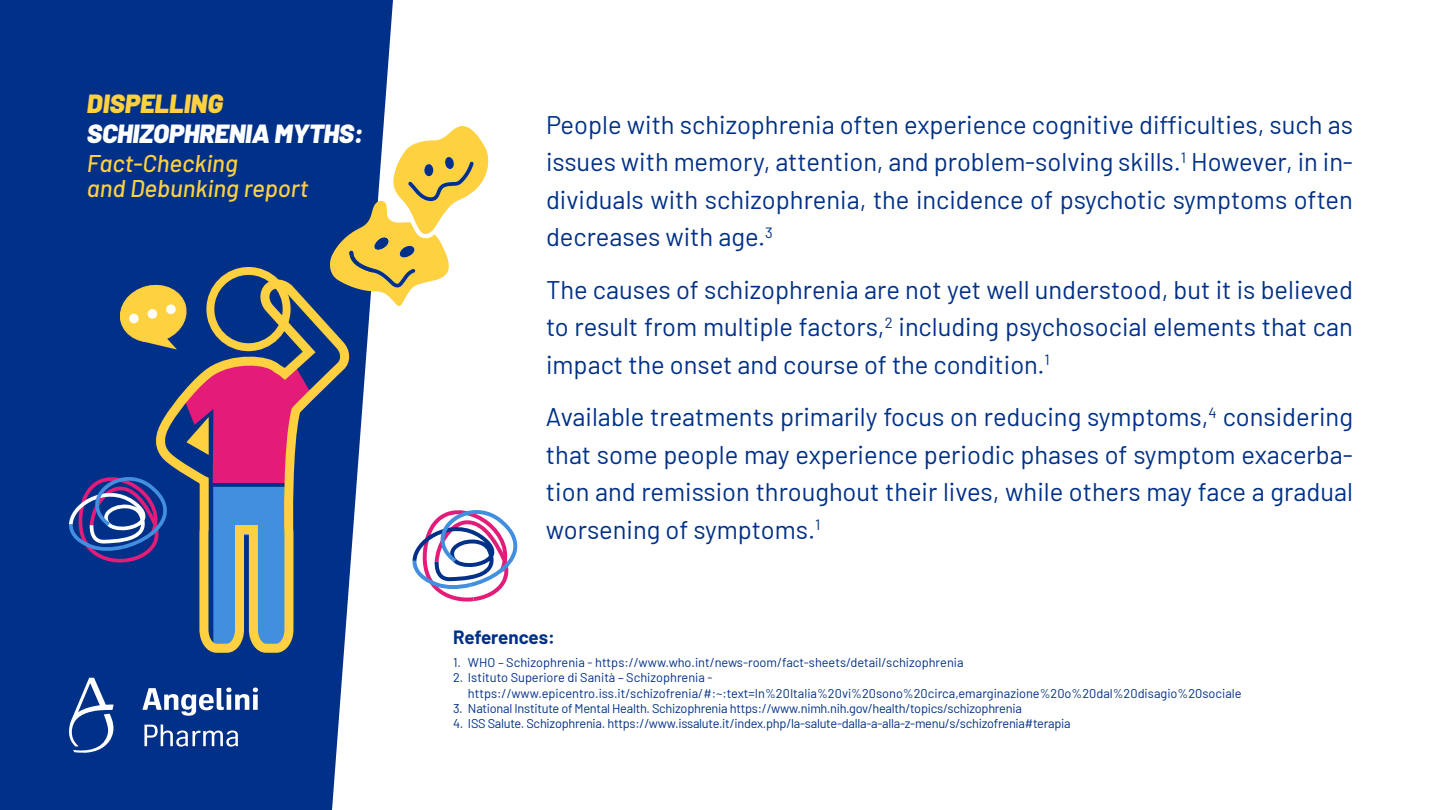
<style>
.page{position:relative;width:1440px;height:810px;background:#fff}
.page>*{position:absolute;margin:0;border:0;box-sizing:border-box;transform-origin:0 0}
.t1{font:italic 900 26.25px "Barlow";letter-spacing:-.01em;color:#fff}
.t2{font:italic 900 26.25px "Barlow";color:#fed141}
.t3{font:25.5px/37.5px "Barlow";color:#003087;text-align:justify}
.t4{font:italic 500 24.15px/24.8px "Barlow";color:#fed141}
.t5{font:700 18.75px "Barlow";letter-spacing:-.005em;color:#003087}
.t6{font:12.75px/15.3px "Barlow";letter-spacing:-.005em;color:#003087}
</style>
<div class="page">
<svg style="left:0;top:0;width:393px;height:810px;background:#184492"></svg>
<svg style="left:67px;top:678px;width:47px;height:75px"></svg>
<svg style="left:142px;top:688px;width:116px;height:28px"></svg>
<svg style="left:144px;top:724px;width:94px;height:23px"></svg>
<svg style="left:151px;top:271px;width:208px;height:386px;background:#565884"></svg>
<svg style="left:117px;top:282px;width:72px;height:67px;background:#a39962"></svg>
<svg style="left:412px;top:510px;width:106px;height:92px"></svg>
<svg style="left:69px;top:472px;width:99px;height:91px;background:#3d4c9a"></svg>
<svg style="left:330px;top:126px;width:159px;height:180px"></svg>
<p class="t2" style="left:87px;top:84px;width:137px">DISPELLING</p>
<p class="t1" style="left:87px;top:114px;width:278px">SCHIZOPHRENIA MYTHS:</p>
<p class="t4" style="left:87px;top:149px;width:223px">Fact-Checking<br>and Debunking report</p>
<p class="t3" style="left:546px;top:104px;width:809px">People with schizophrenia often experience cognitive difficulties, such as issues with memory, attention, and problem-solving skills.<sup>1</sup> However, in in&shy;dividuals with schizophrenia, the incidence of psychotic symptoms often decreases with age.<sup>3</sup></p>
<p class="t3" style="left:546px;top:269px;width:808px">The causes of schizophrenia are not yet well understood, but it is believed to result from multiple factors,<sup>2</sup> including psychosocial elements that can impact the onset and course of the condition.<sup>1</sup></p>
<p class="t3" style="left:546px;top:396px;width:809px">Available treatments primarily focus on reducing symptoms,<sup>4</sup> considering that some people may experience periodic phases of symptom exacerba&shy;tion and remission throughout their lives, while others may face a gradual worsening of symptoms.<sup>1</sup></p>
<p class="t5" style="left:453px;top:624px;width:103px">References:</p>
<p class="t6" style="left:453px;top:654px;width:512px">1. WHO – Schizophrenia - https://www.who.int/news-room/fact-sheets/detail/schizophrenia</p>
<p class="t6" style="left:468px;top:669px;width:775px;text-indent:-15px">2. Istituto Superiore di Sanità – Schizophrenia - https://www.epicentro.iss.it/schizofrenia/#:~:text=In%20Italia%20vi%20sono%20circa,emarginazione%20o%20dal%20disagio%20sociale</p>
<p class="t6" style="left:453px;top:700px;width:570px">3. National Institute of Mental Health. Schizophrenia https://www.nimh.nih.gov/health/topics/schizophrenia</p>
<p class="t6" style="left:453px;top:715px;width:619px">4. ISS Salute. Schizophrenia. https://www.issalute.it/index.php/la-salute-dalla-a-alla-z-menu/s/schizofrenia#terapia</p>
</div>
